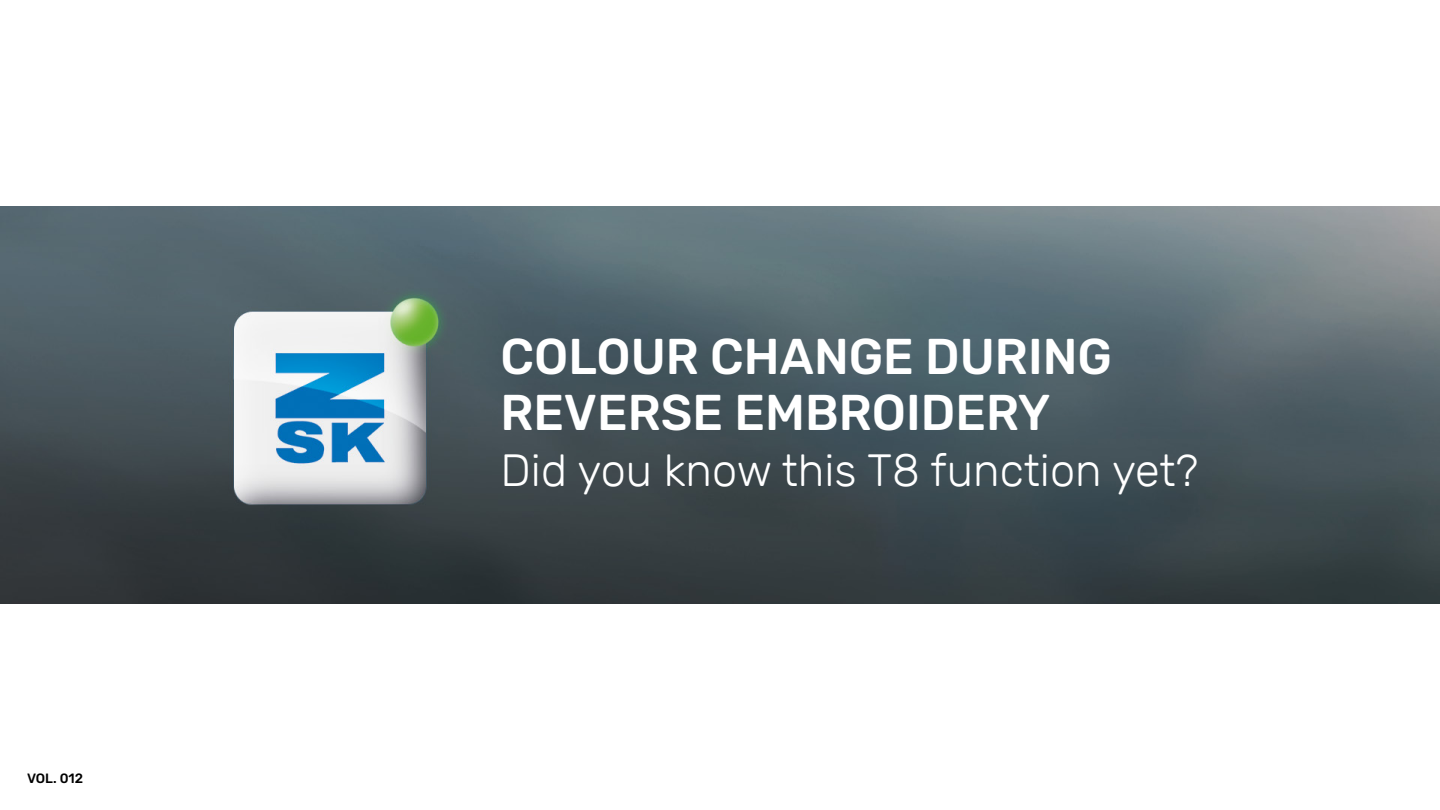
<style>
.page{position:relative;width:1440px;height:810px;background:#fff}
.page>*{position:absolute;margin:0;border:0;box-sizing:border-box;transform-origin:0 0}
.t1{font:500 50.25px/56.2px "Rubik";color:#fff}
.t2{font:300 45px "Rubik";color:#fff}
.t3{font:500 13.5px "Rubik";color:#000}
</style>
<div class="page">
<img style="left:0;top:206px;width:1440px;height:398px">
<p class="t3" style="left:27px;top:771px;width:58px">VOL. 012</p>
<p class="t1" style="left:501px;top:330px;width:613px">COLOUR CHANGE DURING<br>REVERSE EMBROIDERY</p>
<p class="t2" style="left:501px;top:446px;width:699px">Did you know this T8 function yet?</p>
</div>
